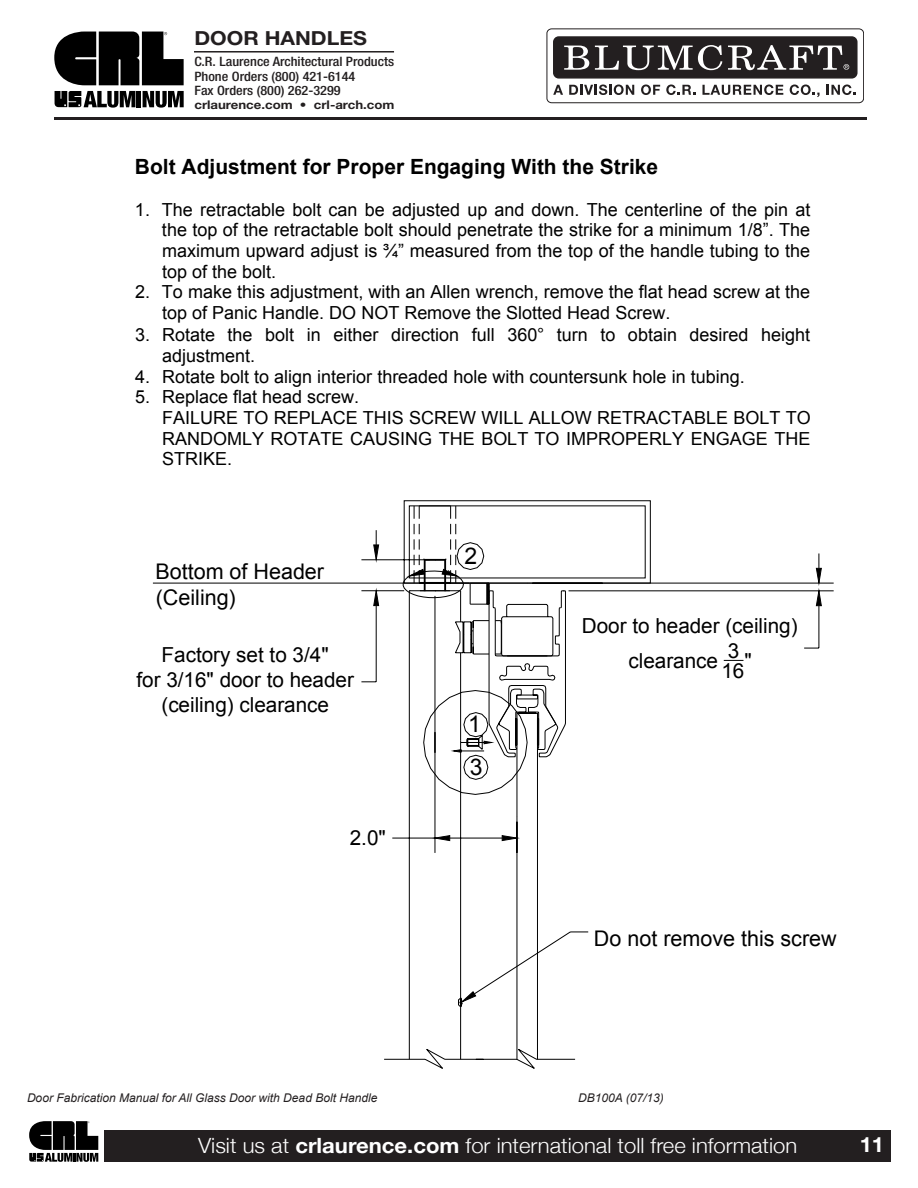
<style>
.page{position:relative;width:918px;height:1188px;background:#fff}
.page>*{position:absolute;margin:0;border:0;box-sizing:border-box;transform-origin:0 0}
.t1{font:22.95px/43px "Arial";color:#000}
.t2{font:21.6px/26px "Arial";color:#000}
.t3{font:300 21px "Helvetica Neue";color:#fff;scale:1.05 1}
.t4{font:700 21px "Arial";color:#000}
.t5{font:700 21px "Helvetica Neue";color:#fff;scale:1.05 1}
.t6{font:20.7px/35px "Arial";color:#000;text-align:center}
.t7{font:700 19.35px "Helvetica Neue";color:#231f20;scale:1.1 1}
.t8{font:18px/20.7px "Arial";color:#000}
.t9{font:500 condensed 12.9px/14.2px "Helvetica Neue";color:#231f20;scale:1.1 1}
.t10{font:italic 12px "Arial";color:#231f20}
.t11{font:700 12px "Helvetica Neue";color:#231f20;scale:1.1 1}
.s1{font-weight:700}
</style>
<div class="page">
<div style="left:104px;top:1130px;width:787px;height:32px;background:#231f20"></div>
<svg style="left:29px;top:1121px;width:69px;height:41px"></svg>
<hr style="left:137px;top:91px;width:4px;height:16px;background:#000">
<svg style="left:143px;top:91px;width:41px;height:17px"></svg>
<svg style="left:55px;top:91px;width:80px;height:17px"></svg>
<svg style="left:54px;top:32px;width:130px;height:53px"></svg>
<div style="left:547px;top:28px;width:317px;height:75px;border:1px solid #231f20;border-radius:5px"></div>
<svg style="left:553px;top:85px;width:10px;height:10px"></svg>
<svg style="left:569px;top:85px;width:65px;height:10px"></svg>
<svg style="left:641px;top:85px;width:19px;height:10px"></svg>
<svg style="left:666px;top:85px;width:29px;height:10px"></svg>
<svg style="left:702px;top:85px;width:81px;height:10px"></svg>
<svg style="left:790px;top:85px;width:30px;height:12px"></svg>
<svg style="left:827px;top:85px;width:29px;height:10px"></svg>
<div style="left:554px;top:37px;width:303px;height:41px;background:#231f20;border-radius:5px"></div>
<div style="left:553px;top:36px;width:305px;height:43px;border:1px solid #231f20;border-radius:5px"></div>
<svg style="left:564px;top:46px;width:25px;height:24px"></svg>
<svg style="left:595px;top:45px;width:127px;height:25px"></svg>
<svg style="left:728px;top:45px;width:121px;height:25px"></svg>
<hr style="left:194px;top:51px;width:200px;height:2px;background:#231f20">
<hr style="left:54px;top:117px;width:813px;height:3px;background:#231f20">
<svg style="left:152px;top:500px;width:682px;height:569px"></svg>
<p class="t7" style="left:194px;top:32px;width:158px">DOOR HANDLES</p>
<p class="t9" style="left:194px;top:56px;width:183px">C.R. Laurence Architectural Products<br>Phone Orders (800) 421-6144<br>Fax Orders (800) 262-3299</p>
<p class="t11" style="left:194px;top:100px;width:183px">crlaurence.com • crl-arch.com</p>
<p class="t4" style="left:135px;top:155px;width:525px">Bolt Adjustment for Proper Engaging With the Strike</p>
<p class="t8" style="left:162px;top:199px;width:650px;text-align:justify;text-indent:-27px">1. The retractable bolt can be adjusted up and down. The centerline of the pin at the top of the retractable bolt should penetrate the strike for a minimum 1/8”. The maximum upward adjust is ¾” measured from the top of the handle tubing to the top of the bolt.</p>
<p class="t8" style="left:162px;top:282px;width:650px;text-indent:-27px">2. To make this adjustment, with an Allen wrench, remove the flat head screw at the top of Panic Handle. DO NOT Remove the Slotted Head Screw.</p>
<p class="t8" style="left:162px;top:325px;width:650px;text-indent:-27px">3. Rotate the bolt in either direction full 360° turn to obtain desired height adjustment.</p>
<p class="t8" style="left:135px;top:366px;width:611px">4. Rotate bolt to align interior threaded hole with countersunk hole in tubing.</p>
<p class="t8" style="left:162px;top:387px;width:650px;text-indent:-27px">5. Replace flat head screw.<br>FAILURE TO REPLACE THIS SCREW WILL ALLOW RETRACTABLE BOLT TO RANDOMLY ROTATE CAUSING THE BOLT TO IMPROPERLY ENGAGE THE STRIKE.</p>
<p class="t2" style="left:156px;top:559px;width:170px">Bottom of Header (Ceiling)</p>
<p class="t1" style="left:465px;top:534px;width:14px">2</p>
<p class="t6" style="left:629px;top:608px;width:171px;text-align:left;text-indent:-47px">Door to header (ceiling) clearance</p>
<p class="t6" style="left:721px;top:641px;width:25px;line-height:20.1px">3<br>16</p>
<p class="t6" style="left:162px;top:637px;width:169px">Factory set to 3/4"</p>
<p class="t6" style="left:744px;top:643px;width:9px">"</p>
<p class="t6" style="left:137px;top:667px;width:219px;line-height:24.9px">for 3/16" door to header (ceiling) clearance</p>
<p class="t1" style="left:468px;top:703px;width:16px">1<br>3</p>
<p class="t6" style="left:350px;top:821px;width:38px">2.0"</p>
<p class="t2" style="left:594px;top:925px;width:244px">Do not remove this screw</p>
<p class="t10" style="left:27px;top:1091px;width:352px">Door Fabrication Manual for All Glass Door with Dead Bolt Handle</p>
<p class="t10" style="left:578px;top:1091px;width:87px">DB100A (07/13)</p>
<p class="t3" style="left:198px;top:1132px;width:572px">Visit us at <span class="s1">crlaurence.com</span> for international toll free information</p>
<p class="t5" style="left:860px;top:1132px;width:25px">11</p>
</div>
